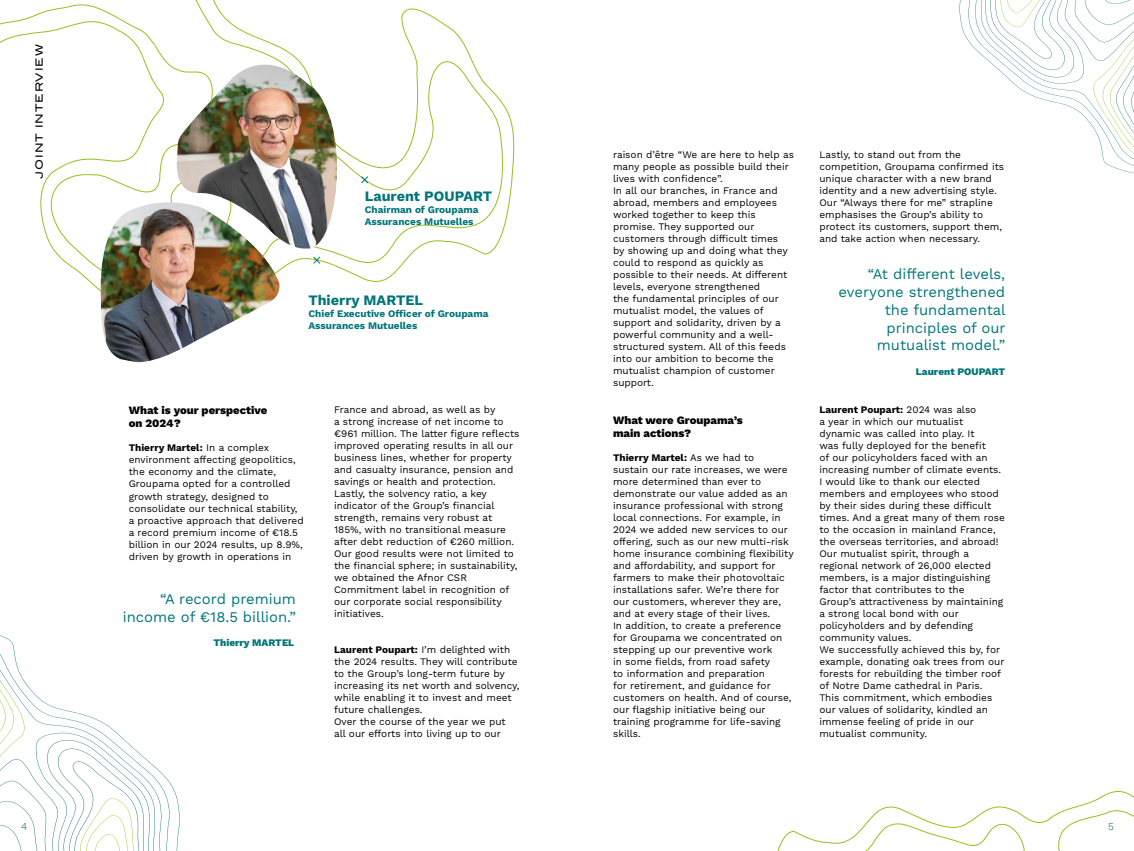
<style>
.page{position:relative;width:1134px;height:851px;background:#fff}
.page>*{position:absolute;margin:0;border:0;box-sizing:border-box;transform-origin:0 0}
.t1{font:14.75px/17.8px "Work Sans";color:#007578;text-align:right}
.t2{font:700 14.38px "Work Sans";color:#007578}
.t3{font:800 11.25px/13.5px "Work Sans";color:#000}
.t4{font:300 10.62px "Work Sans";color:#006952}
.t5{font:10px/12px "Work Sans";color:#000}
.t6{font:700 10px/12px "Work Sans";color:#007578}
.t7{font:800 10px "Work Sans";color:#007578}
.t8{font:10px "Blair ITC Std";letter-spacing:.09em;color:#000}
.s1{font-weight:700}
</style>
<div class="page">
<svg style="left:0;top:0;width:514px;height:304px"></svg>
<svg style="left:959px;top:0;width:175px;height:174px"></svg>
<svg style="left:0;top:635px;width:170px;height:215px"></svg>
<svg style="left:777px;top:791px;width:357px;height:59px"></svg>
<svg style="left:360px;top:175px;width:9px;height:9px"></svg>
<svg style="left:312px;top:255px;width:9px;height:10px"></svg>
<img style="left:101px;top:202px;width:180px;height:161px">
<img style="left:175px;top:65px;width:162px;height:185px">
<h2 class="t8" style="left:33px;top:179px;width:136px;rotate:-90deg">JOINT INTERVIEW</h2>
<h2 class="t2" style="left:365px;top:187px;width:129px">Laurent POUPART</h2>
<p class="t6" style="left:365px;top:204px;width:116px">Chairman of Groupama<br>Assurances Mutuelles</p>
<h2 class="t2" style="left:308px;top:291px;width:116px">Thierry MARTEL</h2>
<p class="t6" style="left:308px;top:307px;width:182px">Chief Executive Officer of Groupama<br>Assurances Mutuelles</p>
<h3 class="t3" style="left:129px;top:404px;width:140px">What is your perspective on 2024?</h3>
<p class="t5" style="left:129px;top:442px;width:176px"><span class="s1">Thierry Martel:</span> In a complex environment affecting geopolitics, the economy and the climate, Groupama opted for a controlled growth strategy, designed to consolidate our technical stability, a proactive approach that delivered a record premium income of €18.5 billion in our 2024 results, up 8.9%, driven by growth in operations in</p>
<p class="t1" style="left:123px;top:590px;width:174px">“A record premium income of €18.5 billion.”</p>
<p class="t7" style="left:213px;top:637px;width:82px">Thierry MARTEL</p>
<p class="t5" style="left:334px;top:404px;width:187px">France and abroad, as well as by<br>a strong increase of net income to €961 million. The latter figure reflects improved operating results in all our business lines, whether for property and casualty insurance, pension and savings or health and protection.<br>Lastly, the solvency ratio, a key indicator of the Group’s financial strength, remains very robust at 185%, with no transitional measure after debt reduction of €260 million.<br>Our good results were not limited to the financial sphere; in sustainability, we obtained the Afnor CSR Commitment label in recognition of our corporate social responsibility initiatives.</p>
<p class="t5" style="left:334px;top:644px;width:187px"><span class="s1">Laurent Poupart:</span> I’m delighted with the 2024 results. They will contribute to the Group’s long-term future by increasing its net worth and solvency, while enabling it to invest and meet future challenges.</p>
<p class="t5" style="left:334px;top:716px;width:173px">Over the course of the year we put all our efforts into living up to our</p>
<p class="t5" style="left:613px;top:149px;width:182px">raison d’être “We are here to help as many people as possible build their lives with confidence”.<br>In all our branches, in France and abroad, members and employees worked together to keep this promise. They supported our customers through difficult times<br>by showing up and doing what they could to respond as quickly as possible to their needs. At different levels, everyone strengthened<br>the fundamental principles of our mutualist model, the values of support and solidarity, driven by a powerful community and a well&shy;structured system. All of this feeds into our ambition to become the mutualist champion of customer support.</p>
<h3 class="t3" style="left:613px;top:413px;width:131px">What were Groupama’s main actions?</h3>
<p class="t5" style="left:613px;top:452px;width:182px"><span class="s1">Thierry Martel:</span> As we had to<br>sustain our rate increases, we were more determined than ever to demonstrate our value added as an insurance professional with strong local connections. For example, in<br>2024 we added new services to our offering, such as our new multi-risk home insurance combining flexibility and affordability, and support for farmers to make their photovoltaic installations safer. We’re there for our customers, wherever they are, and at every stage of their lives.<br>In addition, to create a preference for Groupama we concentrated on stepping up our preventive work<br>in some fields, from road safety<br>to information and preparation<br>for retirement, and guidance for customers on health. And of course, our flagship initiative being our training programme for life-saving skills.</p>
<p class="t5" style="left:819px;top:149px;width:186px">Lastly, to stand out from the competition, Groupama confirmed its unique character with a new brand identity and a new advertising style.<br>Our “Always there for me” strapline emphasises the Group’s ability to protect its customers, support them, and take action when necessary.</p>
<p class="t1" style="left:838px;top:266px;width:169px">“At different levels, everyone strengthened the fundamental principles of our mutualist model.”</p>
<p class="t7" style="left:916px;top:366px;width:91px">Laurent POUPART</p>
<p class="t5" style="left:819px;top:404px;width:187px"><span class="s1">Laurent Poupart:</span> 2024 was also<br>a year in which our mutualist dynamic was called into play. It<br>was fully deployed for the benefit<br>of our policyholders faced with an increasing number of climate events.<br>I would like to thank our elected members and employees who stood by their sides during these difficult times. And a great many of them rose to the occasion in mainland France, the overseas territories, and abroad!<br>Our mutualist spirit, through a regional network of 26,000 elected members, is a major distinguishing factor that contributes to the<br>Group’s attractiveness by maintaining a strong local bond with our policyholders and by defending community values.<br>We successfully achieved this by, for example, donating oak trees from our forests for rebuilding the timber roof of Notre Dame cathedral in Paris.<br>This commitment, which embodies our values of solidarity, kindled an immense feeling of pride in our mutualist community.</p>
<p class="t4" style="left:21px;top:819px;width:8px">4</p>
<p class="t4" style="left:1108px;top:819px;width:7px">5</p>
</div>
